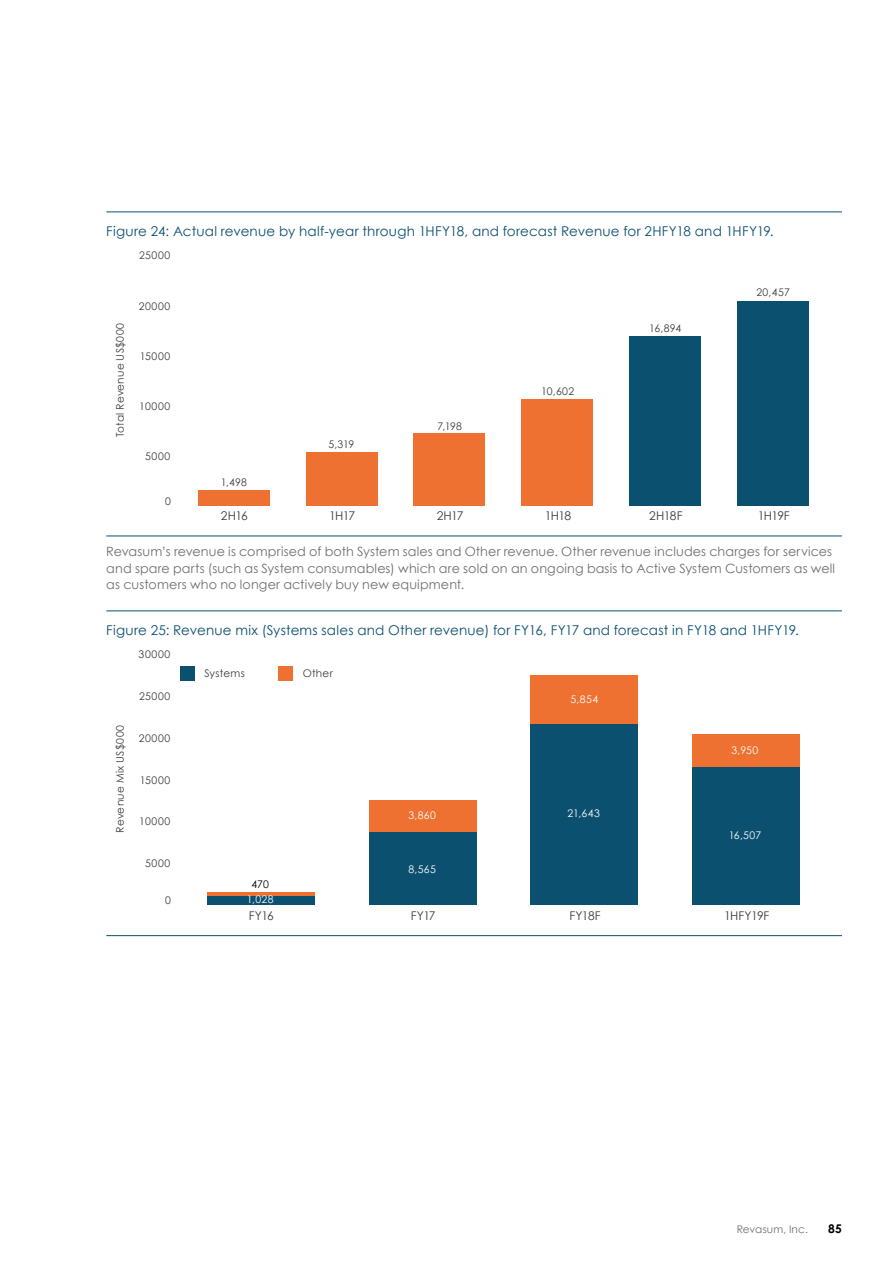
<style>
.page{position:relative;width:893px;height:1263px;background:#fff}
.page>*{position:absolute;margin:0;border:0;box-sizing:border-box;transform-origin:0 0}
.t1{font:13.5px "Century Gothic";letter-spacing:.015em;color:#0c5070}
.t2{font:12.75px/16.5px "Century Gothic";letter-spacing:.01em;color:#706f6f}
.t3{font:12px "Century Gothic";letter-spacing:-.05em;color:#3c3c3b}
.t4{font:12px "Century Gothic";letter-spacing:-.025em;color:#3c3c3b}
.t5{font:700 12px "Century Gothic";color:#000}
.t6{font:10.5px "Century Gothic";letter-spacing:.035em;color:#3c3c3b}
.t7{font:10.5px "Century Gothic";letter-spacing:.035em;color:#fff}
.t8{font:10.5px "Century Gothic";letter-spacing:.015em;color:#706f6f}
.t9{font:10.5px "Century Gothic";color:#000}
</style>
<div class="page">
<hr style="left:106px;top:212px;width:736px;height:1px;background:#0c5070">
<hr style="left:106px;top:536px;width:736px;height:1px;background:#0c5070">
<hr style="left:106px;top:611px;width:736px;height:1px;background:#0c5070">
<hr style="left:106px;top:935px;width:736px;height:1px;background:#0c5070">
<div style="left:198px;top:490px;width:72px;height:15px;background:#ee7132"></div>
<div style="left:306px;top:452px;width:71px;height:53px;background:#ee7132"></div>
<div style="left:414px;top:433px;width:71px;height:72px;background:#ee7132"></div>
<div style="left:521px;top:399px;width:72px;height:106px;background:#ee7132"></div>
<div style="left:629px;top:336px;width:72px;height:169px;background:#0c5070"></div>
<div style="left:737px;top:301px;width:72px;height:204px;background:#0c5070"></div>
<hr style="left:207px;top:892px;width:107px;height:4px;background:#ee7132">
<div style="left:369px;top:800px;width:107px;height:32px;background:#ee7132"></div>
<div style="left:530px;top:675px;width:108px;height:49px;background:#ee7132"></div>
<div style="left:692px;top:734px;width:108px;height:33px;background:#ee7132"></div>
<div style="left:207px;top:896px;width:107px;height:8px;background:#0c5070"></div>
<div style="left:369px;top:832px;width:107px;height:72px;background:#0c5070"></div>
<div style="left:530px;top:724px;width:108px;height:180px;background:#0c5070"></div>
<div style="left:692px;top:767px;width:108px;height:137px;background:#0c5070"></div>
<div style="left:180px;top:666px;width:15px;height:15px;background:#0c5070"></div>
<div style="left:278px;top:666px;width:15px;height:15px;background:#ee7132"></div>
<p class="t1" style="left:106px;top:222px;width:669px">Figure 24: Actual revenue by half-year through 1HFY18, and forecast Revenue for 2HFY18 and 1HFY19.</p>
<p class="t6" style="left:139px;top:249px;width:33px">25000</p>
<p class="t6" style="left:114px;top:437px;width:116px;rotate:-90deg">Total Revenue US$000</p>
<p class="t6" style="left:139px;top:299px;width:33px">20000</p>
<p class="t6" style="left:140px;top:349px;width:32px">15000</p>
<p class="t6" style="left:139px;top:399px;width:32px">10000</p>
<p class="t6" style="left:145px;top:450px;width:27px">5000</p>
<p class="t6" style="left:165px;top:495px;width:7px">0</p>
<p class="t6" style="left:221px;top:476px;width:28px">1,498</p>
<p class="t6" style="left:328px;top:438px;width:27px">5,319</p>
<p class="t6" style="left:438px;top:419px;width:26px">7,198</p>
<p class="t6" style="left:541px;top:385px;width:35px">10,602</p>
<p class="t6" style="left:649px;top:322px;width:33px">16,894</p>
<p class="t6" style="left:756px;top:286px;width:35px">20,457</p>
<p class="t3" style="left:221px;top:509px;width:28px">2H16</p>
<p class="t3" style="left:329px;top:509px;width:27px">1H17</p>
<p class="t3" style="left:437px;top:509px;width:28px">2H17</p>
<p class="t3" style="left:545px;top:509px;width:28px">1H18</p>
<p class="t3" style="left:649px;top:509px;width:35px">2H18F</p>
<p class="t3" style="left:758px;top:509px;width:33px">1H19F</p>
<p class="t2" style="left:106px;top:543px;width:730px">Revasum’s revenue is comprised of both System sales and Other revenue. Other revenue includes charges for services and spare parts (such as System consumables) which are sold on an ongoing basis to Active System Customers as well as customers who no longer actively buy new equipment.</p>
<p class="t1" style="left:106px;top:621px;width:694px">Figure 25: Revenue mix (Systems sales and Other revenue) for FY16, FY17 and forecast in FY18 and 1HFY19.</p>
<p class="t6" style="left:139px;top:648px;width:33px">30000</p>
<p class="t6" style="left:114px;top:832px;width:109px;rotate:-90deg">Revenue Mix US$000</p>
<p class="t6" style="left:139px;top:690px;width:33px">25000</p>
<p class="t6" style="left:139px;top:732px;width:33px">20000</p>
<p class="t6" style="left:140px;top:773px;width:32px">15000</p>
<p class="t6" style="left:139px;top:815px;width:32px">10000</p>
<p class="t6" style="left:145px;top:857px;width:27px">5000</p>
<p class="t6" style="left:165px;top:894px;width:7px">0</p>
<p class="t6" style="left:204px;top:667px;width:42px">Systems</p>
<p class="t6" style="left:303px;top:667px;width:32px">Other</p>
<p class="t9" style="left:251px;top:878px;width:19px">470</p>
<p class="t7" style="left:247px;top:893px;width:28px">1,028</p>
<p class="t7" style="left:571px;top:693px;width:29px">5,854</p>
<p class="t7" style="left:408px;top:809px;width:29px">3,860</p>
<p class="t7" style="left:567px;top:807px;width:34px">21,643</p>
<p class="t7" style="left:408px;top:862px;width:29px">8,565</p>
<p class="t7" style="left:732px;top:744px;width:28px">3,950</p>
<p class="t7" style="left:729px;top:828px;width:34px">16,507</p>
<p class="t3" style="left:249px;top:908px;width:27px">FY16</p>
<p class="t3" style="left:411px;top:908px;width:26px">FY17</p>
<p class="t3" style="left:569px;top:908px;width:33px">FY18F</p>
<p class="t4" style="left:724px;top:908px;width:47px">1HFY19F</p>
<p class="t8" style="left:737px;top:1223px;width:73px">Revasum, Inc.</p>
<p class="t5" style="left:828px;top:1221px;width:15px">85</p>
</div>
